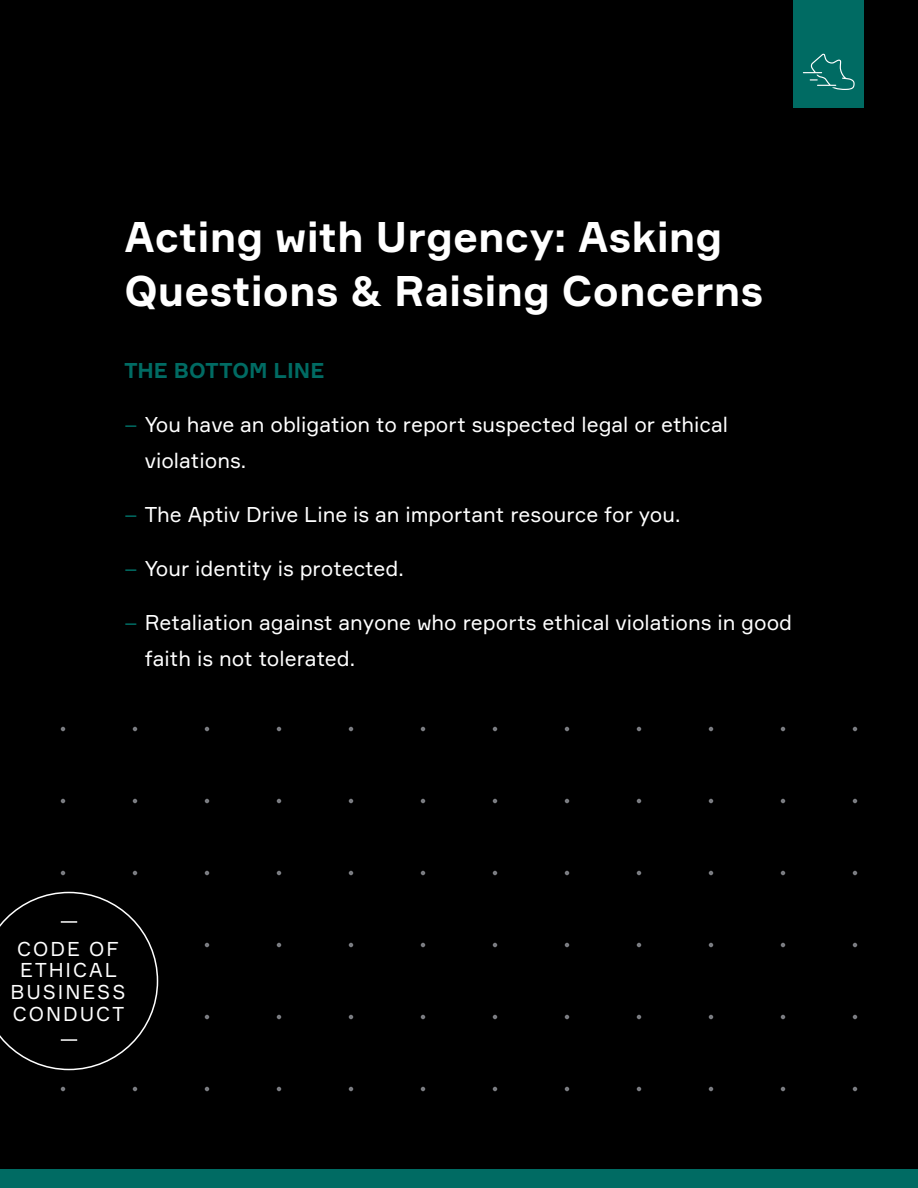
<style>
.page{position:relative;width:918px;height:1188px;background:#000}
.page>*{position:absolute;margin:0;border:0;box-sizing:border-box;transform-origin:0 0}
.t1{font:700 42px/54px "Formular";color:#fff}
.t2{font:21px/36px "Formular";color:#fff}
.t3{font:700 21px "Formular";color:#006b63}
.t4{font:19.65px/21.6px "Formular";letter-spacing:.1em;color:#fff;text-align:center}
.s1{color:#006b63}
</style>
<div class="page">
<div style="left:0;top:1170px;width:918px;height:18px;background:#006b63"></div>
<div style="left:794px;top:0;width:70px;height:108px;background:#006b63"></div>
<svg style="left:803px;top:54px;width:52px;height:36px"></svg>
<svg style="left:781px;top:1087px;width:4px;height:4px"></svg>
<svg style="left:853px;top:1087px;width:4px;height:4px"></svg>
<svg style="left:61px;top:1087px;width:4px;height:4px"></svg>
<svg style="left:133px;top:1087px;width:4px;height:4px"></svg>
<svg style="left:205px;top:1087px;width:4px;height:4px"></svg>
<svg style="left:277px;top:1087px;width:4px;height:4px"></svg>
<svg style="left:349px;top:1087px;width:4px;height:4px"></svg>
<svg style="left:421px;top:1087px;width:4px;height:4px"></svg>
<svg style="left:493px;top:1087px;width:4px;height:4px"></svg>
<svg style="left:565px;top:1087px;width:4px;height:4px"></svg>
<svg style="left:637px;top:1087px;width:4px;height:4px"></svg>
<svg style="left:709px;top:1087px;width:4px;height:4px"></svg>
<svg style="left:781px;top:1015px;width:4px;height:4px"></svg>
<svg style="left:853px;top:1015px;width:4px;height:4px"></svg>
<svg style="left:205px;top:1015px;width:4px;height:4px"></svg>
<svg style="left:277px;top:1015px;width:4px;height:4px"></svg>
<svg style="left:349px;top:1015px;width:4px;height:4px"></svg>
<svg style="left:421px;top:1015px;width:4px;height:4px"></svg>
<svg style="left:493px;top:1015px;width:4px;height:4px"></svg>
<svg style="left:565px;top:1015px;width:4px;height:4px"></svg>
<svg style="left:637px;top:1015px;width:4px;height:4px"></svg>
<svg style="left:709px;top:1015px;width:4px;height:4px"></svg>
<svg style="left:781px;top:943px;width:4px;height:4px"></svg>
<svg style="left:853px;top:943px;width:4px;height:4px"></svg>
<svg style="left:205px;top:943px;width:4px;height:4px"></svg>
<svg style="left:277px;top:943px;width:4px;height:4px"></svg>
<svg style="left:349px;top:943px;width:4px;height:4px"></svg>
<svg style="left:421px;top:943px;width:4px;height:4px"></svg>
<svg style="left:493px;top:943px;width:4px;height:4px"></svg>
<svg style="left:565px;top:943px;width:4px;height:4px"></svg>
<svg style="left:637px;top:943px;width:4px;height:4px"></svg>
<svg style="left:709px;top:943px;width:4px;height:4px"></svg>
<svg style="left:781px;top:871px;width:4px;height:4px"></svg>
<svg style="left:853px;top:871px;width:4px;height:4px"></svg>
<svg style="left:61px;top:871px;width:4px;height:4px"></svg>
<svg style="left:133px;top:871px;width:4px;height:4px"></svg>
<svg style="left:205px;top:871px;width:4px;height:4px"></svg>
<svg style="left:277px;top:871px;width:4px;height:4px"></svg>
<svg style="left:349px;top:871px;width:4px;height:4px"></svg>
<svg style="left:421px;top:871px;width:4px;height:4px"></svg>
<svg style="left:493px;top:871px;width:4px;height:4px"></svg>
<svg style="left:565px;top:871px;width:4px;height:4px"></svg>
<svg style="left:637px;top:871px;width:4px;height:4px"></svg>
<svg style="left:709px;top:871px;width:4px;height:4px"></svg>
<svg style="left:781px;top:799px;width:4px;height:4px"></svg>
<svg style="left:853px;top:799px;width:4px;height:4px"></svg>
<svg style="left:61px;top:799px;width:4px;height:4px"></svg>
<svg style="left:133px;top:799px;width:4px;height:4px"></svg>
<svg style="left:205px;top:799px;width:4px;height:4px"></svg>
<svg style="left:277px;top:799px;width:4px;height:4px"></svg>
<svg style="left:349px;top:799px;width:4px;height:4px"></svg>
<svg style="left:421px;top:799px;width:4px;height:4px"></svg>
<svg style="left:493px;top:799px;width:4px;height:4px"></svg>
<svg style="left:565px;top:799px;width:4px;height:4px"></svg>
<svg style="left:637px;top:799px;width:4px;height:4px"></svg>
<svg style="left:709px;top:799px;width:4px;height:4px"></svg>
<svg style="left:781px;top:727px;width:4px;height:4px"></svg>
<svg style="left:853px;top:727px;width:4px;height:4px"></svg>
<svg style="left:61px;top:727px;width:4px;height:4px"></svg>
<svg style="left:133px;top:727px;width:4px;height:4px"></svg>
<svg style="left:205px;top:727px;width:4px;height:4px"></svg>
<svg style="left:277px;top:727px;width:4px;height:4px"></svg>
<svg style="left:349px;top:727px;width:4px;height:4px"></svg>
<svg style="left:421px;top:727px;width:4px;height:4px"></svg>
<svg style="left:493px;top:727px;width:4px;height:4px"></svg>
<svg style="left:565px;top:727px;width:4px;height:4px"></svg>
<svg style="left:637px;top:727px;width:4px;height:4px"></svg>
<svg style="left:709px;top:727px;width:4px;height:4px"></svg>
<svg style="left:0;top:892px;width:158px;height:178px"></svg>
<h1 class="t1" style="left:124px;top:209px;width:640px">Acting with Urgency: Asking<br>Questions &amp; Raising Concerns</h1>
<p class="t3" style="left:124px;top:357px;width:201px">THE BOTTOM LINE</p>
<p class="t2" style="left:145px;top:406px;width:585px;text-indent:-20px"><span class="s1">–</span> You have an obligation to report suspected legal or ethical violations.</p>
<p class="t2" style="left:124px;top:496px;width:557px"><span class="s1">–</span> The Aptiv Drive Line is an important resource for you.</p>
<p class="t2" style="left:124px;top:550px;width:281px"><span class="s1">–</span> Your identity is protected.</p>
<p class="t2" style="left:145px;top:604px;width:649px;text-indent:-20px"><span class="s1">–</span> Retaliation against anyone who reports ethical violations in good faith is not tolerated.</p>
<p class="t4" style="left:11px;top:938px;width:116px">CODE OF<br>ETHICAL<br>BUSINESS<br>CONDUCT</p>
</div>
